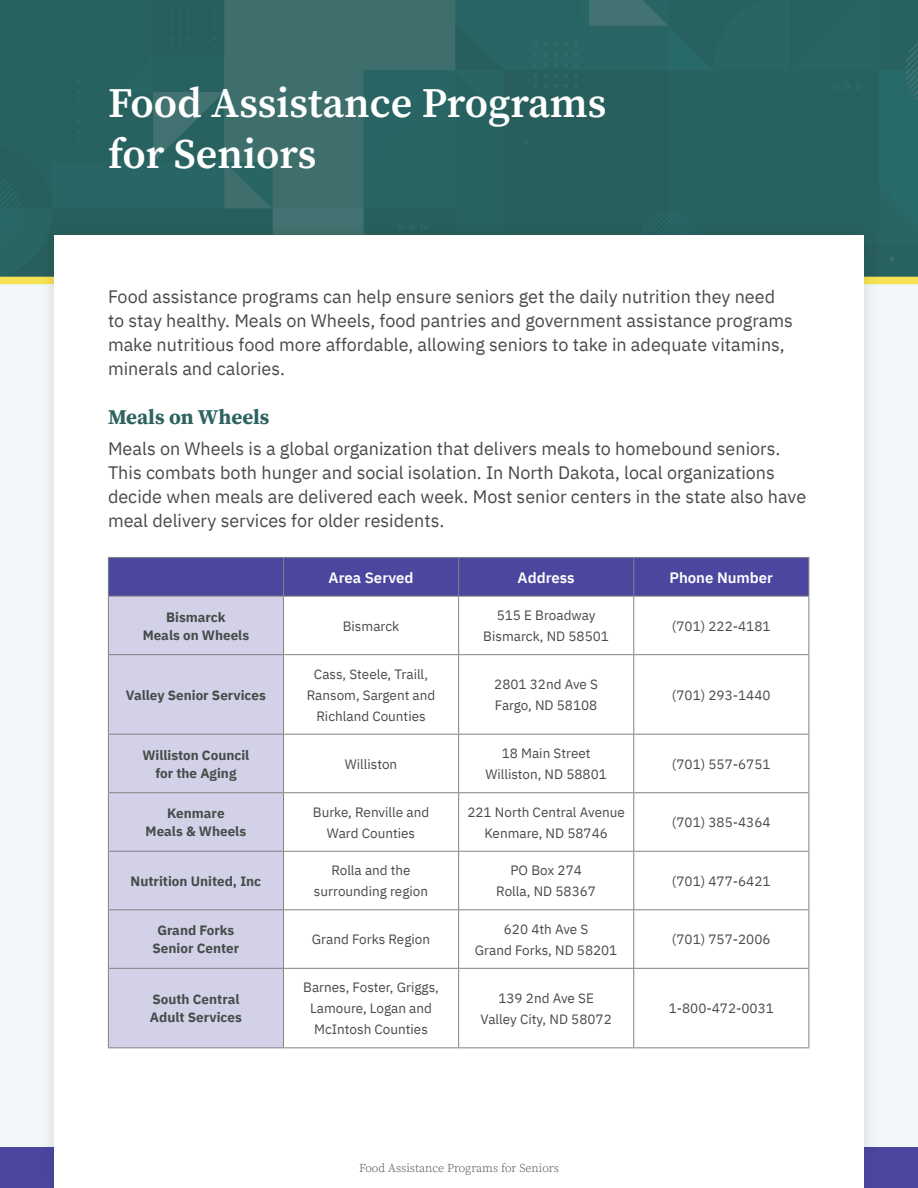
<style>
.page{position:relative;width:918px;height:1188px;background:#f2f7f9}
.page>*{position:absolute;margin:0;border:0;box-sizing:border-box;transform-origin:0 0}
.t1{font:600 42px/50.4px "Source Serif Pro";color:#fff}
.t2{font:700 21px "Source Serif Pro";color:#2d6361}
.t3{font:18px/24px "IBM Plex Sans";color:#474b49}
.t4{font:600 15px "IBM Plex Sans";color:#fff}
.t5{font:13.5px/21px "IBM Plex Sans";color:#474b49;text-align:center}
.t6{font:700 13.5px/18px "IBM Plex Sans";color:#474b49;text-align:center}
.t7{font:300 12px "Source Serif Pro";color:#474b49}
</style>
<div class="page">
<svg style="left:0;top:0;width:918px;height:277px;background:#2c6462"></svg>
<div style="left:0;top:277px;width:918px;height:7px;background:#f5e353"></div>
<div style="left:0;top:1148px;width:918px;height:40px;background:#4b479f"></div>
<div style="left:39px;top:220px;width:841px;height:968px;background:#231f20;opacity:.15"></div>
<div style="left:54px;top:235px;width:810px;height:953px;background:#fff"></div>
<div style="left:109px;top:558px;width:699px;height:38px;background:#4b479f"></div>
<div style="left:109px;top:597px;width:174px;height:450px;background:#d2d1e7"></div>
<hr style="left:283px;top:558px;width:1px;height:38px;background:#808284">
<hr style="left:458px;top:558px;width:1px;height:38px;background:#808284">
<hr style="left:633px;top:558px;width:1px;height:38px;background:#808284">
<hr style="left:458px;top:597px;width:1px;height:57px;background:#808284">
<hr style="left:633px;top:597px;width:1px;height:57px;background:#808284">
<hr style="left:108px;top:654px;width:176px;height:1px;background:#808284">
<hr style="left:284px;top:654px;width:175px;height:1px;background:#808284">
<hr style="left:459px;top:654px;width:175px;height:1px;background:#808284">
<hr style="left:458px;top:655px;width:1px;height:79px;background:#808284">
<hr style="left:634px;top:654px;width:175px;height:1px;background:#808284">
<hr style="left:633px;top:655px;width:1px;height:79px;background:#808284">
<hr style="left:108px;top:734px;width:176px;height:1px;background:#808284">
<hr style="left:284px;top:734px;width:175px;height:1px;background:#808284">
<hr style="left:459px;top:734px;width:175px;height:1px;background:#808284">
<hr style="left:458px;top:735px;width:1px;height:57px;background:#808284">
<hr style="left:634px;top:734px;width:175px;height:1px;background:#808284">
<hr style="left:633px;top:735px;width:1px;height:57px;background:#808284">
<hr style="left:108px;top:792px;width:176px;height:1px;background:#808284">
<hr style="left:284px;top:792px;width:175px;height:1px;background:#808284">
<hr style="left:459px;top:792px;width:175px;height:1px;background:#808284">
<hr style="left:458px;top:793px;width:1px;height:58px;background:#808284">
<hr style="left:634px;top:792px;width:175px;height:1px;background:#808284">
<hr style="left:633px;top:793px;width:1px;height:58px;background:#808284">
<hr style="left:108px;top:851px;width:176px;height:1px;background:#808284">
<hr style="left:284px;top:851px;width:175px;height:1px;background:#808284">
<hr style="left:459px;top:851px;width:175px;height:1px;background:#808284">
<hr style="left:458px;top:852px;width:1px;height:57px;background:#808284">
<hr style="left:634px;top:851px;width:175px;height:1px;background:#808284">
<hr style="left:633px;top:852px;width:1px;height:57px;background:#808284">
<hr style="left:108px;top:909px;width:176px;height:1px;background:#808284">
<hr style="left:284px;top:909px;width:175px;height:1px;background:#808284">
<hr style="left:459px;top:909px;width:175px;height:1px;background:#808284">
<hr style="left:458px;top:910px;width:1px;height:58px;background:#808284">
<hr style="left:634px;top:909px;width:175px;height:1px;background:#808284">
<hr style="left:633px;top:910px;width:1px;height:58px;background:#808284">
<hr style="left:108px;top:968px;width:176px;height:1px;background:#808284">
<hr style="left:284px;top:968px;width:175px;height:1px;background:#808284">
<hr style="left:459px;top:968px;width:175px;height:1px;background:#808284">
<hr style="left:458px;top:969px;width:1px;height:78px;background:#808284">
<hr style="left:634px;top:968px;width:175px;height:1px;background:#808284">
<hr style="left:633px;top:969px;width:1px;height:78px;background:#808284">
<hr style="left:808px;top:597px;width:1px;height:57px;background:#808284">
<hr style="left:808px;top:655px;width:1px;height:79px;background:#808284">
<hr style="left:808px;top:735px;width:1px;height:57px;background:#808284">
<hr style="left:808px;top:793px;width:1px;height:58px;background:#808284">
<hr style="left:808px;top:852px;width:1px;height:57px;background:#808284">
<hr style="left:808px;top:910px;width:1px;height:58px;background:#808284">
<hr style="left:808px;top:969px;width:1px;height:78px;background:#808284">
<hr style="left:284px;top:1047px;width:175px;height:1px;background:#808284">
<hr style="left:459px;top:1047px;width:175px;height:1px;background:#808284">
<hr style="left:634px;top:1047px;width:175px;height:1px;background:#808284">
<hr style="left:108px;top:557px;width:176px;height:1px;background:#808284">
<hr style="left:108px;top:558px;width:1px;height:38px;background:#808284">
<hr style="left:284px;top:557px;width:175px;height:1px;background:#808284">
<hr style="left:459px;top:557px;width:175px;height:1px;background:#808284">
<hr style="left:634px;top:557px;width:175px;height:1px;background:#808284">
<hr style="left:808px;top:558px;width:1px;height:38px;background:#808284">
<hr style="left:284px;top:596px;width:175px;height:1px;background:#808284">
<hr style="left:459px;top:596px;width:175px;height:1px;background:#808284">
<hr style="left:634px;top:596px;width:175px;height:1px;background:#808284">
<hr style="left:108px;top:596px;width:176px;height:1px;background:#808284">
<hr style="left:108px;top:597px;width:1px;height:57px;background:#808284">
<hr style="left:283px;top:597px;width:1px;height:57px;background:#808284">
<hr style="left:108px;top:655px;width:1px;height:79px;background:#808284">
<hr style="left:283px;top:655px;width:1px;height:79px;background:#808284">
<hr style="left:108px;top:735px;width:1px;height:57px;background:#808284">
<hr style="left:283px;top:735px;width:1px;height:57px;background:#808284">
<hr style="left:108px;top:793px;width:1px;height:58px;background:#808284">
<hr style="left:283px;top:793px;width:1px;height:58px;background:#808284">
<hr style="left:108px;top:852px;width:1px;height:57px;background:#808284">
<hr style="left:283px;top:852px;width:1px;height:57px;background:#808284">
<hr style="left:108px;top:910px;width:1px;height:58px;background:#808284">
<hr style="left:283px;top:910px;width:1px;height:58px;background:#808284">
<hr style="left:108px;top:969px;width:1px;height:78px;background:#808284">
<hr style="left:283px;top:969px;width:1px;height:78px;background:#808284">
<hr style="left:108px;top:1047px;width:176px;height:1px;background:#808284">
<h1 class="t1" style="left:108px;top:78px;width:500px">Food Assistance Programs for Seniors</h1>
<p class="t3" style="left:108px;top:284px;width:687px">Food assistance programs can help ensure seniors get the daily nutrition they need to stay healthy. Meals on Wheels, food pantries and government assistance programs make nutritious food more affordable, allowing seniors to take in adequate vitamins, minerals and calories.</p>
<p class="t2" style="left:108px;top:403px;width:163px">Meals on Wheels</p>
<p class="t3" style="left:108px;top:435px;width:700px">Meals on Wheels is a global organization that delivers meals to homebound seniors.<br>This combats both hunger and social isolation. In North Dakota, local organizations decide when meals are delivered each week. Most senior centers in the state also have meal delivery services for older residents.</p>
<p class="t4" style="left:329px;top:566px;width:86px">Area Served</p>
<p class="t4" style="left:518px;top:566px;width:59px">Address</p>
<p class="t4" style="left:669px;top:566px;width:105px">Phone Number</p>
<p class="t6" style="left:143px;top:607px;width:108px">Bismarck<br>Meals on Wheels</p>
<p class="t5" style="left:343px;top:614px;width:58px">Bismarck</p>
<p class="t5" style="left:483px;top:604px;width:127px">515 E Broadway<br>Bismarck, ND 58501</p>
<p class="t5" style="left:672px;top:614px;width:100px">(701) 222-4181</p>
<p class="t6" style="left:126px;top:685px;width:142px">Valley Senior Services</p>
<p class="t5" style="left:307px;top:662px;width:130px">Cass, Steele, Traill,<br>Ransom, Sargent and<br>Richland Counties</p>
<p class="t5" style="left:494px;top:673px;width:105px;text-align:left">2801 32nd Ave S<br>Fargo, ND 58108</p>
<p class="t5" style="left:672px;top:683px;width:100px">(701) 293-1440</p>
<p class="t6" style="left:142px;top:745px;width:109px">Williston Council for the Aging</p>
<p class="t5" style="left:345px;top:752px;width:54px">Williston</p>
<p class="t5" style="left:485px;top:742px;width:123px">18 Main Street<br>Williston, ND 58801</p>
<p class="t5" style="left:672px;top:752px;width:100px">(701) 557-6751</p>
<p class="t6" style="left:146px;top:803px;width:102px">Kenmare<br>Meals &amp; Wheels</p>
<p class="t5" style="left:313px;top:800px;width:118px">Burke, Renville and<br>Ward Counties</p>
<p class="t5" style="left:467px;top:800px;width:159px">221 North Central Avenue<br>Kenmare, ND 58746</p>
<p class="t5" style="left:672px;top:811px;width:100px">(701) 385-4364</p>
<p class="t6" style="left:131px;top:871px;width:132px">Nutrition United, Inc</p>
<p class="t5" style="left:314px;top:859px;width:116px">Rolla and the surrounding region</p>
<p class="t5" style="left:496px;top:859px;width:101px">PO Box 274<br>Rolla, ND 58367</p>
<p class="t5" style="left:672px;top:869px;width:100px">(701) 477-6421</p>
<p class="t6" style="left:153px;top:920px;width:88px">Grand Forks<br>Senior Center</p>
<p class="t5" style="left:312px;top:928px;width:120px">Grand Forks Region</p>
<p class="t5" style="left:475px;top:917px;width:144px">620 4th Ave S<br>Grand Forks, ND 58201</p>
<p class="t5" style="left:672px;top:928px;width:100px">(701) 757-2006</p>
<p class="t6" style="left:150px;top:989px;width:93px;text-align:left">South Central<br>Adult Services</p>
<p class="t5" style="left:303px;top:976px;width:137px">Barnes, Foster, Griggs,<br>Lamoure, Logan and<br>McIntosh Counties</p>
<p class="t5" style="left:481px;top:986px;width:133px">139 2nd Ave SE<br>Valley City, ND 58072</p>
<p class="t5" style="left:669px;top:997px;width:107px">1-800-472-0031</p>
<p class="t7" style="left:359px;top:1160px;width:201px">Food Assistance Programs for Seniors</p>
</div>
